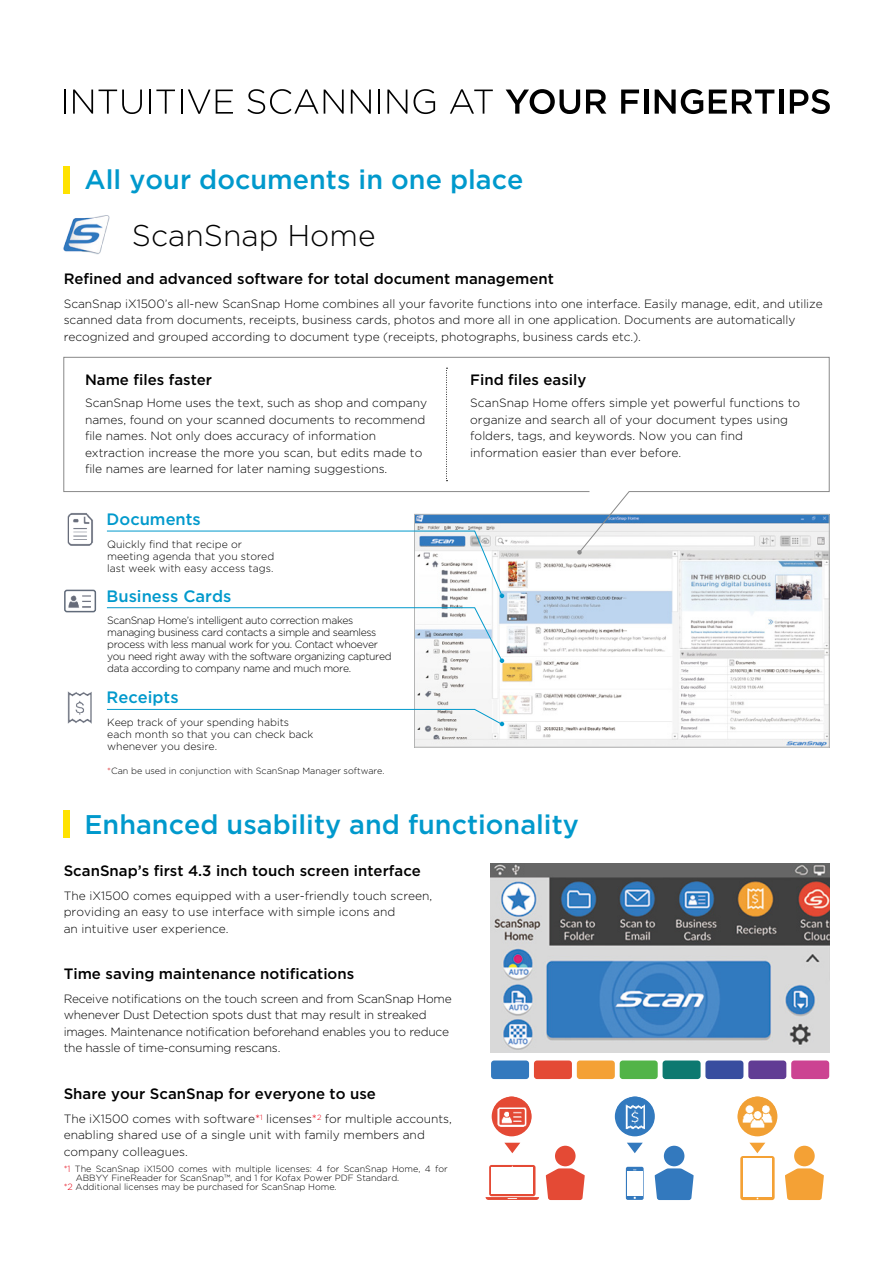
<style>
.page{position:relative;width:893px;height:1263px;background:#fff}
.page>*{position:absolute;margin:0;border:0;box-sizing:border-box;transform-origin:0 0}
.t1{font:300 30px "Gotham";color:#000}
.t2{font:500 27px "Gotham";color:#09c}
.t3{font:500 16.5px "Gotham";color:#09c}
.t4{font:500 15px "Gotham";color:#000}
.t5{font:300 12px/16.5px "Gotham";letter-spacing:-.005em;color:#000}
.t6{font:300 10.5px/12px "Gotham";letter-spacing:-.035em;color:#000}
.t7{font:300 10.5px/12px "Gotham";color:#000}
.t8{font:300 9px "Gotham";color:#000}
.s1{color:#d71618}
.s2{color:#e60012}
</style>
<div class="page">
<img style="left:416px;top:553px;width:411px;height:192px">
<img style="left:491px;top:863px;width:338px;height:189px">
<img style="left:63px;top:215px;width:47px;height:40px">
<svg style="left:414px;top:553px;width:90px;height:45px"></svg>
<svg style="left:106px;top:709px;width:398px;height:17px"></svg>
<svg style="left:504px;top:1143px;width:16px;height:10px"></svg>
<svg style="left:627px;top:1143px;width:16px;height:10px"></svg>
<svg style="left:63px;top:357px;width:767px;height:196px"></svg>
<svg style="left:446px;top:368px;width:1px;height:113px"></svg>
<svg style="left:577px;top:550px;width:5px;height:5px"></svg>
<div style="left:491px;top:1060px;width:38px;height:19px;background:#3379be;border-radius:3px"></div>
<div style="left:534px;top:1060px;width:38px;height:19px;background:#e44a35;border-radius:3px"></div>
<div style="left:577px;top:1060px;width:38px;height:19px;background:#f4a135;border-radius:3px"></div>
<div style="left:620px;top:1060px;width:38px;height:19px;background:#52b448;border-radius:3px"></div>
<div style="left:663px;top:1060px;width:38px;height:19px;background:#0d7970;border-radius:3px"></div>
<div style="left:705px;top:1060px;width:38px;height:19px;background:#384d9f;border-radius:3px"></div>
<div style="left:748px;top:1060px;width:38px;height:19px;background:#613c94;border-radius:3px"></div>
<div style="left:791px;top:1060px;width:38px;height:19px;background:#cc4392;border-radius:3px"></div>
<div style="left:555px;top:1146px;width:21px;height:20px;background:#e44a35;border-radius:50%"></div>
<svg style="left:546px;top:1168px;width:39px;height:32px"></svg>
<div style="left:664px;top:1146px;width:20px;height:20px;background:#3379be;border-radius:50%"></div>
<svg style="left:655px;top:1168px;width:39px;height:32px"></svg>
<div style="left:794px;top:1146px;width:21px;height:20px;background:#f4a135;border-radius:50%"></div>
<svg style="left:785px;top:1168px;width:39px;height:32px"></svg>
<svg style="left:486px;top:1165px;width:53px;height:35px"></svg>
<div style="left:492px;top:1167px;width:41px;height:26px;background:#fff"></div>
<svg style="left:626px;top:1167px;width:18px;height:33px"></svg>
<div style="left:627px;top:1171px;width:15px;height:24px;background:#fff"></div>
<svg style="left:740px;top:1143px;width:35px;height:57px"></svg>
<div style="left:743px;top:1159px;width:29px;height:38px;background:#fff"></div>
<img style="left:64px;top:513px;width:32px;height:32px">
<img style="left:67px;top:691px;width:25px;height:33px">
<hr style="left:64px;top:90px;width:2px;height:24px;background:#000">
<svg style="left:73px;top:90px;width:20px;height:24px"></svg>
<svg style="left:99px;top:90px;width:43px;height:24px"></svg>
<hr style="left:149px;top:90px;width:2px;height:24px;background:#000">
<svg style="left:156px;top:90px;width:19px;height:24px"></svg>
<svg style="left:181px;top:90px;width:1px;height:24px"></svg>
<svg style="left:188px;top:90px;width:45px;height:24px"></svg>
<svg style="left:247px;top:89px;width:97px;height:25px"></svg>
<svg style="left:351px;top:90px;width:20px;height:24px"></svg>
<hr style="left:378px;top:90px;width:2px;height:24px;background:#000">
<svg style="left:387px;top:90px;width:20px;height:24px"></svg>
<svg style="left:414px;top:89px;width:21px;height:25px"></svg>
<svg style="left:450px;top:89px;width:43px;height:25px"></svg>
<svg style="left:506px;top:89px;width:74px;height:25px"></svg>
<svg style="left:586px;top:90px;width:20px;height:24px"></svg>
<svg style="left:621px;top:90px;width:18px;height:24px"></svg>
<hr style="left:644px;top:90px;width:4px;height:24px;background:#000">
<svg style="left:655px;top:89px;width:48px;height:25px"></svg>
<svg style="left:709px;top:90px;width:65px;height:24px"></svg>
<hr style="left:779px;top:90px;width:4px;height:24px;background:#000">
<svg style="left:790px;top:89px;width:40px;height:25px"></svg>
<div style="left:64px;top:166px;width:6px;height:28px;background:#ffe200"></div>
<div style="left:64px;top:810px;width:6px;height:28px;background:#ffe200"></div>
<svg style="left:106px;top:607px;width:398px;height:56px"></svg>
<img style="left:492px;top:1096px;width:40px;height:40px;border-radius:20px">
<img style="left:615px;top:1096px;width:40px;height:40px;border-radius:20px">
<img style="left:737px;top:1096px;width:40px;height:40px;border-radius:20px">
<img style="left:68px;top:595px;width:23px;height:13px">
<div style="left:64px;top:590px;width:32px;height:22px;border:2px solid #616b7a;border-radius:2px"></div>
<h2 class="t2" style="left:85px;top:164px;width:440px">All your documents in one place</h2>
<h1 class="t1" style="left:132px;top:219px;width:245px">ScanSnap Home</h1>
<p class="t4" style="left:64px;top:270px;width:492px">Refined and advanced software for total document management</p>
<p class="t5" style="left:64px;top:295px;width:760px">ScanSnap iX1500’s all-new ScanSnap Home combines all your favorite functions into one interface. Easily manage, edit, and utilize scanned data from documents, receipts, business cards, photos and more all in one application. Documents are automatically recognized and grouped according to document type (receipts, photographs, business cards etc.).</p>
<p class="t4" style="left:85px;top:371px;width:129px">Name files faster</p>
<p class="t5" style="left:85px;top:395px;width:344px">ScanSnap Home uses the text, such as shop and company names, found on your scanned documents to recommend file names. Not only does accuracy of information extraction increase the more you scan, but edits made to file names are learned for later naming suggestions.</p>
<h3 class="t3" style="left:107px;top:510px;width:96px">Documents</h3>
<p class="t7" style="left:107px;top:538px;width:169px">Quickly find that recipe or meeting agenda that you stored last week with easy access tags.</p>
<h3 class="t3" style="left:107px;top:586px;width:126px">Business Cards</h3>
<p class="t6" style="left:107px;top:614px;width:286px">ScanSnap Home’s intelligent auto correction makes managing business card contacts a simple and seamless process with less manual work for you. Contact whoever you need right away with the software organizing captured data according to company name and much more.</p>
<h3 class="t3" style="left:107px;top:688px;width:74px">Receipts</h3>
<p class="t7" style="left:107px;top:716px;width:208px">Keep track of your spending habits each month so that you can check back whenever you desire.</p>
<p class="t8" style="left:107px;top:766px;width:279px"><span class="s1">*</span>Can be used in conjunction with ScanSnap Manager software.</p>
<p class="t4" style="left:470px;top:371px;width:118px">Find files easily</p>
<p class="t5" style="left:470px;top:395px;width:331px">ScanSnap Home offers simple yet powerful functions to organize and search all of your document types using folders, tags, and keywords. Now you can find information easier than ever before.</p>
<h2 class="t2" style="left:85px;top:809px;width:496px">Enhanced usability and functionality</h2>
<p class="t4" style="left:64px;top:862px;width:359px">ScanSnap’s first 4.3 inch touch screen interface</p>
<p class="t5" style="left:64px;top:887px;width:370px">The iX1500 comes equipped with a user-friendly touch screen, providing an easy to use interface with simple icons and<br>an intuitive user experience.</p>
<p class="t4" style="left:64px;top:965px;width:292px">Time saving maintenance notifications</p>
<p class="t5" style="left:64px;top:990px;width:389px">Receive notifications on the touch screen and from ScanSnap Home whenever Dust Detection spots dust that may result in streaked images. Maintenance notification beforehand enables you to reduce the hassle of time-consuming rescans.</p>
<p class="t4" style="left:64px;top:1085px;width:314px">Share your ScanSnap for everyone to use</p>
<p class="t5" style="left:64px;top:1110px;width:390px">The iX1500 comes with software<span class="s2">*</span><sup>1</sup> licenses<span class="s2">*</span><sup>2</sup> for multiple accounts, enabling shared use of a single unit with family members and company colleagues.</p>
<p class="t8" style="left:64px;top:1164px;width:385px"><span class="s2">*1</span> The ScanSnap iX1500 comes with multiple licenses: 4 for ScanSnap Home, 4 for</p>
<p class="t8" style="left:76px;top:1173px;width:325px">ABBYY FineReader for ScanSnap™, and 1 for Kofax Power PDF Standard.</p>
<p class="t8" style="left:64px;top:1182px;width:274px"><span class="s2">*2</span> Additional licenses may be purchased for ScanSnap Home.</p>
</div>
